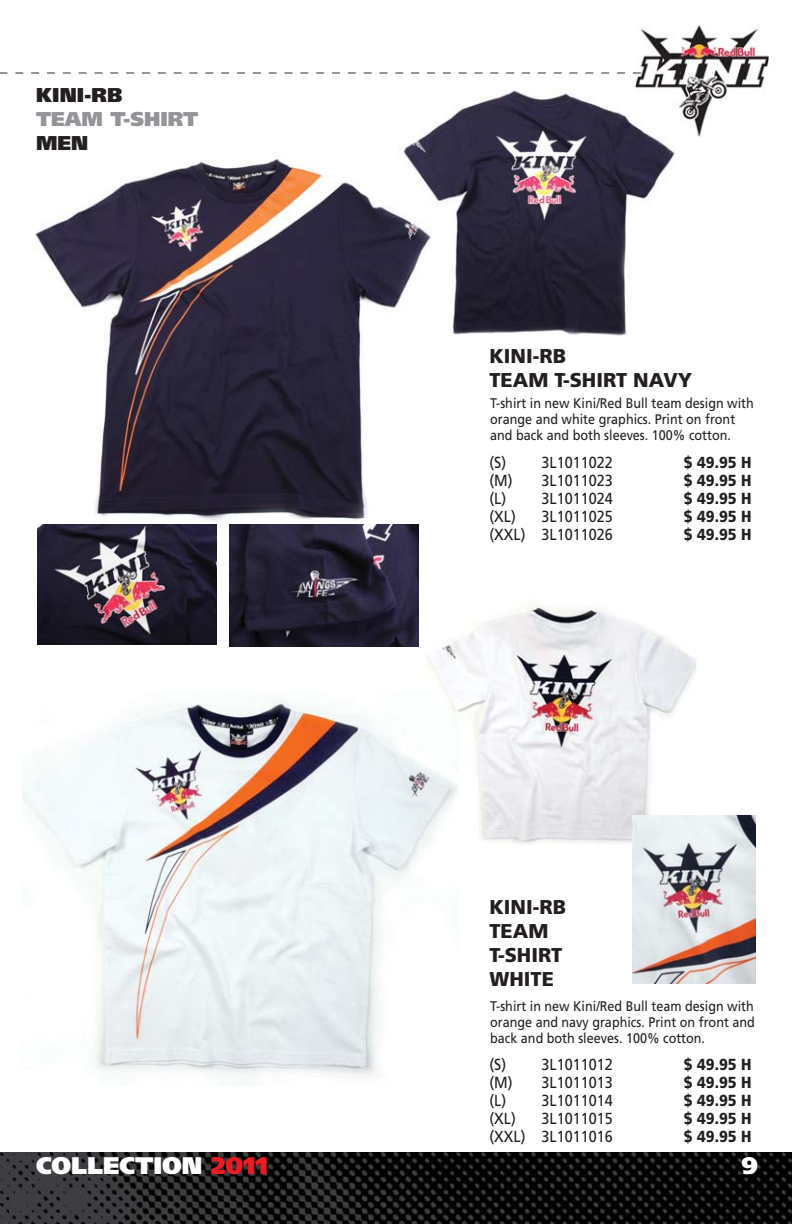
<style>
.page{position:relative;width:792px;height:1224px;background:#fff}
.page>*{position:absolute;margin:0;border:0;box-sizing:border-box;transform-origin:0 0}
.t1{font:900 24px "Frutiger";color:#fff}
.t2{font:900 20px/24px "Frutiger";color:#231f20}
.t3{font:900 20px "Frutiger";color:#939598}
.t4{font:900 20px "Frutiger";color:#231f20}
.t5{font:16px "Frutiger";color:#231f20;scale:.9 1}
.t6{font:900 16px "Frutiger";color:#231f20;scale:.9 1}
.t7{font:14px/16px "Frutiger";color:#231f20;scale:.9 1}
.s1{color:#ed1c24}
</style>
<div class="page">
<svg style="left:617px;top:72px;width:8px;height:2px"></svg>
<svg style="left:601px;top:72px;width:8px;height:2px"></svg>
<svg style="left:585px;top:72px;width:8px;height:2px"></svg>
<svg style="left:570px;top:72px;width:7px;height:2px"></svg>
<svg style="left:554px;top:72px;width:8px;height:2px"></svg>
<svg style="left:538px;top:72px;width:8px;height:2px"></svg>
<svg style="left:522px;top:72px;width:8px;height:2px"></svg>
<svg style="left:506px;top:72px;width:8px;height:2px"></svg>
<svg style="left:490px;top:72px;width:8px;height:2px"></svg>
<svg style="left:475px;top:72px;width:7px;height:2px"></svg>
<svg style="left:459px;top:72px;width:8px;height:2px"></svg>
<svg style="left:443px;top:72px;width:8px;height:2px"></svg>
<svg style="left:427px;top:72px;width:8px;height:2px"></svg>
<svg style="left:411px;top:72px;width:8px;height:2px"></svg>
<svg style="left:395px;top:72px;width:8px;height:2px"></svg>
<svg style="left:380px;top:72px;width:7px;height:2px"></svg>
<svg style="left:364px;top:72px;width:8px;height:2px"></svg>
<svg style="left:348px;top:72px;width:8px;height:2px"></svg>
<svg style="left:332px;top:72px;width:8px;height:2px"></svg>
<svg style="left:316px;top:72px;width:8px;height:2px"></svg>
<svg style="left:300px;top:72px;width:8px;height:2px"></svg>
<svg style="left:285px;top:72px;width:7px;height:2px"></svg>
<svg style="left:269px;top:72px;width:8px;height:2px"></svg>
<svg style="left:253px;top:72px;width:8px;height:2px"></svg>
<svg style="left:237px;top:72px;width:8px;height:2px"></svg>
<svg style="left:221px;top:72px;width:8px;height:2px"></svg>
<svg style="left:205px;top:72px;width:8px;height:2px"></svg>
<svg style="left:190px;top:72px;width:7px;height:2px"></svg>
<svg style="left:174px;top:72px;width:8px;height:2px"></svg>
<svg style="left:158px;top:72px;width:8px;height:2px"></svg>
<svg style="left:142px;top:72px;width:8px;height:2px"></svg>
<svg style="left:126px;top:72px;width:8px;height:2px"></svg>
<svg style="left:110px;top:72px;width:8px;height:2px"></svg>
<svg style="left:95px;top:72px;width:7px;height:2px"></svg>
<svg style="left:79px;top:72px;width:8px;height:2px"></svg>
<svg style="left:63px;top:72px;width:8px;height:2px"></svg>
<svg style="left:47px;top:72px;width:8px;height:2px"></svg>
<svg style="left:31px;top:72px;width:8px;height:2px"></svg>
<svg style="left:15px;top:72px;width:8px;height:2px"></svg>
<svg style="left:0;top:72px;width:7px;height:2px"></svg>
<img style="left:0;top:1152px;width:792px;height:72px">
<img style="left:636px;top:25px;width:133px;height:112px">
<img style="left:635px;top:72px;width:85px;height:2px">
<img style="left:23px;top:698px;width:399px;height:387px">
<img style="left:419px;top:604px;width:277px;height:243px">
<img style="left:35px;top:159px;width:384px;height:379px">
<img style="left:398px;top:83px;width:278px;height:261px">
<img style="left:38px;top:525px;width:179px;height:119px">
<img style="left:230px;top:525px;width:188px;height:121px">
<img style="left:632px;top:816px;width:124px;height:167px">
<h2 class="t4" style="left:36px;top:87px;width:88px">KINI-RB</h2>
<h2 class="t3" style="left:36px;top:111px;width:164px">TEAM T-SHIRT</h2>
<h2 class="t4" style="left:36px;top:135px;width:54px">MEN</h2>
<h2 class="t2" style="left:490px;top:346px;width:204px">KINI-RB<br>TEAM T-SHIRT NAVY</h2>
<p class="t7" style="left:490px;top:396px;width:295px">T-shirt in new Kini/Red Bull team design with orange and white graphics. Print on front and back and both sleeves. 100% cotton.</p>
<p class="t5" style="left:490px;top:456px;width:138px">(S) 3L1011022</p>
<p class="t6" style="left:684px;top:456px;width:77px">$ 49.95 H</p>
<p class="t5" style="left:490px;top:474px;width:138px">(M) 3L1011023</p>
<p class="t6" style="left:684px;top:474px;width:77px">$ 49.95 H</p>
<p class="t5" style="left:490px;top:492px;width:138px">(L) 3L1011024</p>
<p class="t6" style="left:684px;top:492px;width:77px">$ 49.95 H</p>
<p class="t5" style="left:490px;top:510px;width:31px">(XL)</p>
<p class="t5" style="left:542px;top:510px;width:81px">3L1011025</p>
<p class="t6" style="left:684px;top:510px;width:77px">$ 49.95 H</p>
<p class="t5" style="left:490px;top:528px;width:138px">(XXL) 3L1011026</p>
<p class="t6" style="left:684px;top:528px;width:77px">$ 49.95 H</p>
<h2 class="t2" style="left:490px;top:897px;width:78px">KINI-RB<br>TEAM<br>T-SHIRT<br>WHITE</h2>
<p class="t7" style="left:490px;top:999px;width:296px;text-align:justify">T-shirt in new Kini/Red Bull team design with orange and navy graphics. Print on front and back and both sleeves. 100% cotton.</p>
<p class="t5" style="left:490px;top:1058px;width:138px">(S) 3L1011012</p>
<p class="t6" style="left:684px;top:1058px;width:77px">$ 49.95 H</p>
<p class="t5" style="left:490px;top:1076px;width:138px">(M) 3L1011013</p>
<p class="t6" style="left:684px;top:1076px;width:77px">$ 49.95 H</p>
<p class="t5" style="left:490px;top:1094px;width:138px">(L) 3L1011014</p>
<p class="t6" style="left:684px;top:1094px;width:77px">$ 49.95 H</p>
<p class="t5" style="left:490px;top:1112px;width:31px">(XL)</p>
<p class="t5" style="left:542px;top:1112px;width:81px">3L1011015</p>
<p class="t6" style="left:684px;top:1112px;width:77px">$ 49.95 H</p>
<p class="t5" style="left:490px;top:1130px;width:138px">(XXL) 3L1011016</p>
<p class="t6" style="left:684px;top:1130px;width:77px">$ 49.95 H</p>
<h1 class="t1" style="left:36px;top:1156px;width:234px">COLLECTION <span class="s1">2011</span></h1>
<h1 class="t1" style="left:742px;top:1156px;width:18px">9</h1>
</div>
